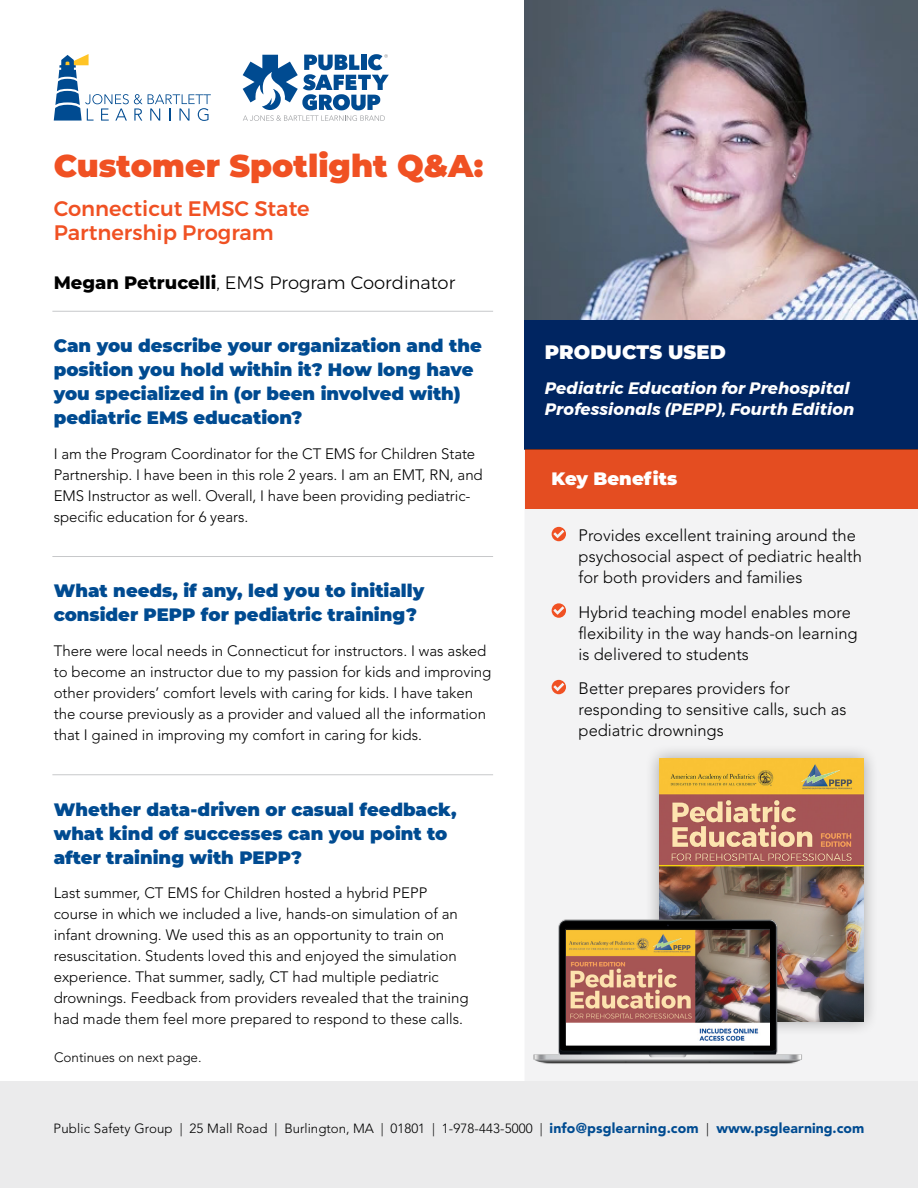
<style>
.page{position:relative;width:918px;height:1188px;background:#fff}
.page>*{position:absolute;margin:0;border:0;box-sizing:border-box;transform-origin:0 0}
.t1{font:900 31.5px "Montserrat";color:#f05123}
.t2{font:500 21px/24px "Montserrat";color:#f05123}
.t3{font:900 19.5px "Montserrat";letter-spacing:.005em;color:#fff}
.t4{font:900 18px/24px "Montserrat";color:#004b91}
.t5{font:300 18px "Montserrat";color:#000}
.t6{font:900 18px "Montserrat";color:#fff}
.t7{font:300 16.5px/21px "Avenir LT Std";color:#000}
.t8{font:italic 700 16.5px/21px "Montserrat";letter-spacing:.005em;color:#fff}
.t9{font:300 15px/21px "Avenir LT Std";color:#000}
.t10{font:300 13.5px "Avenir LT Std";color:#000}
.t11{font:300 13.2px "Avenir LT Std";letter-spacing:.01em;color:#000}
.s1{font-weight:800}
.s2{font-weight:900;font-size:14.1px;color:#004b91}
</style>
<div class="page">
<div style="left:0;top:1081px;width:918px;height:107px;background:#ebebec"></div>
<div style="left:525px;top:320px;width:393px;height:129px;background:#002561"></div>
<hr style="left:52px;top:311px;width:441px;height:1px;background:#c7c8ca">
<hr style="left:52px;top:556px;width:441px;height:1px;background:#c7c8ca">
<hr style="left:52px;top:774px;width:441px;height:1px;background:#c7c8ca">
<div style="left:525px;top:509px;width:393px;height:572px;background:#f3f3f4"></div>
<svg style="left:552px;top:527px;width:14px;height:14px"></svg>
<svg style="left:552px;top:603px;width:14px;height:15px"></svg>
<svg style="left:552px;top:680px;width:14px;height:14px"></svg>
<div style="left:525px;top:449px;width:393px;height:60px;background:#e44d21"></div>
<svg style="left:243px;top:54px;width:146px;height:67px"></svg>
<svg style="left:54px;top:54px;width:157px;height:67px"></svg>
<img style="left:525px;top:0;width:393px;height:320px">
<div style="left:644px;top:743px;width:235px;height:293px;background:#000;opacity:.33"></div>
<img style="left:659px;top:758px;width:205px;height:263px">
<img style="left:525px;top:916px;width:294px;height:161px">
<img style="left:566px;top:930px;width:204px;height:115px">
<h1 class="t1" style="left:54px;top:143px;width:431px">Customer Spotlight Q&amp;A:</h1>
<h2 class="t2" style="left:54px;top:197px;width:257px">Connecticut EMSC State<br>Partnership Program</h2>
<p class="t5" style="left:54px;top:269px;width:403px"><span class="s1">Megan Petrucelli</span>, EMS Program Coordinator</p>
<p class="t4" style="left:54px;top:333px;width:430px">Can you describe your organization and the position you hold within it? How long have you specialized in (or been involved with) pediatric EMS education?</p>
<p class="t9" style="left:54px;top:443px;width:431px">I am the Program Coordinator for the CT EMS for Children State Partnership. I have been in this role 2 years. I am an EMT, RN, and EMS Instructor as well. Overall, I have been providing pediatric&shy;specific education for 6 years.</p>
<p class="t4" style="left:54px;top:578px;width:372px">What needs, if any, led you to initially consider PEPP for pediatric training?</p>
<p class="t9" style="left:54px;top:640px;width:439px">There were local needs in Connecticut for instructors. I was asked to become an instructor due to my passion for kids and improving other providers’ comfort levels with caring for kids. I have taken the course previously as a provider and valued all the information that I gained in improving my comfort in caring for kids.</p>
<p class="t4" style="left:54px;top:796px;width:405px">Whether data-driven or casual feedback, what kind of successes can you point to after training with PEPP?</p>
<p class="t9" style="left:54px;top:883px;width:416px">Last summer, CT EMS for Children hosted a hybrid PEPP course in which we included a live, hands-on simulation of an infant drowning. We used this as an opportunity to train on resuscitation. Students loved this and enjoyed the simulation experience. That summer, sadly, CT had multiple pediatric drownings. Feedback from providers revealed that the training had made them feel more prepared to respond to these calls.</p>
<p class="t10" style="left:54px;top:1050px;width:149px">Continues on next page.</p>
<h3 class="t3" style="left:545px;top:338px;width:183px">PRODUCTS USED</h3>
<p class="t8" style="left:545px;top:377px;width:311px">Pediatric Education for Prehospital<br>Professionals (PEPP), Fourth Edition</p>
<p class="t6" style="left:552px;top:465px;width:127px">Key Benefits</p>
<p class="t7" style="left:579px;top:525px;width:285px">Provides excellent training around the psychosocial aspect of pediatric health for both providers and families</p>
<p class="t7" style="left:579px;top:602px;width:281px">Hybrid teaching model enables more flexibility in the way hands-on learning is delivered to students</p>
<p class="t7" style="left:579px;top:678px;width:269px">Better prepares providers for responding to sensitive calls, such as pediatric drownings</p>
<p class="t11" style="left:54px;top:1120px;width:812px">Public Safety Group | 25 Mall Road | Burlington, MA | 01801 | 1-978-443-5000 | <span class="s2">info@psglearning.com</span> | <span class="s2">www.psglearning.com</span></p>
</div>
